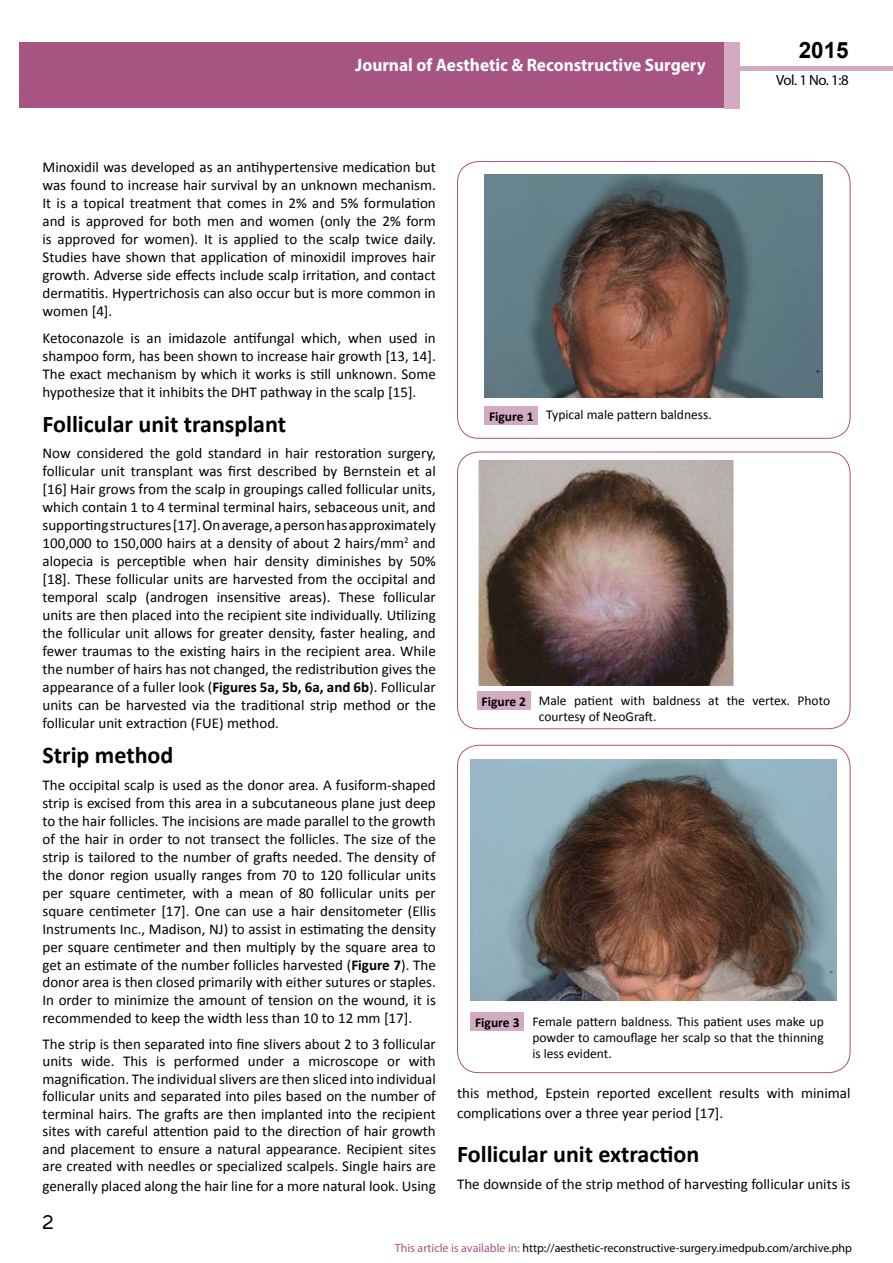
<style>
.page{position:relative;width:893px;height:1263px;background:#fff}
.page>*{position:absolute;margin:0;border:0;box-sizing:border-box;transform-origin:0 0}
.t1{font:25.5px "Tunga";color:#000}
.t2{font:700 24px "Calibri";color:#000}
.t3{font:700 22.5px "Arial";color:#000}
.t4{font:700 18px "Myriad Pro";color:#fff;scale:.96 1}
.t5{font:15px/18px "Calibri";color:#000;text-align:justify}
.t6{font:14.85px "Myriad Pro";color:#000}
.t7{font:13.5px/16.2px "Calibri";color:#000}
.t8{font:12px "Myriad Pro";color:#000}
.s1{font-weight:700}
.s2{color:#a75483}
</style>
<div class="page">
<div style="left:722px;top:66px;width:171px;height:5px;background:#d2aac1"></div>
<div style="left:19px;top:42px;width:706px;height:66px;background:#a75483"></div>
<div style="left:725px;top:42px;width:15px;height:66px;background:#d2aac1"></div>
<div style="left:457px;top:161px;width:393px;height:278px;border:1px solid #a75483;border-radius:21px"></div>
<img style="left:485px;top:175px;width:338px;height:223px">
<div style="left:485px;top:406px;width:53px;height:19px;background:#d2aac1"></div>
<div style="left:457px;top:452px;width:393px;height:277px;border:1px solid #a75483;border-radius:21px"></div>
<img style="left:478px;top:460px;width:256px;height:225px">
<div style="left:477px;top:691px;width:53px;height:19px;background:#d2aac1"></div>
<div style="left:457px;top:745px;width:393px;height:328px;border:1px solid #a75483;border-radius:21px"></div>
<img style="left:471px;top:760px;width:366px;height:241px">
<div style="left:471px;top:1013px;width:53px;height:18px;background:#d2aac1"></div>
<p class="t4" style="left:355px;top:53px;width:367px">Journal of Aesthetic &amp; Reconstructive Surgery</p>
<h3 class="t3" style="left:799px;top:35px;width:52px">2015</h3>
<p class="t6" style="left:776px;top:71px;width:74px">Vol. 1 No. 1:8</p>
<p class="t5" style="left:43px;top:158px;width:395px">Minoxidil was developed as an antihypertensive medication but was found to increase hair survival by an unknown mechanism.<br>It is a topical treatment that comes in 2% and 5% formulation and is approved for both men and women (only the 2% form is approved for women). It is applied to the scalp twice daily.<br>Studies have shown that application of minoxidil improves hair growth. Adverse side effects include scalp irritation, and contact dermatitis. Hypertrichosis can also occur but is more common in women [4].</p>
<p class="t5" style="left:43px;top:329px;width:395px">Ketoconazole is an imidazole antifungal which, when used in shampoo form, has been shown to increase hair growth [13, 14].<br>The exact mechanism by which it works is still unknown. Some hypothesize that it inhibits the DHT pathway in the scalp [15].</p>
<h2 class="t2" style="left:43px;top:409px;width:245px">Follicular unit transplant</h2>
<p class="t5" style="left:43px;top:444px;width:395px">Now considered the gold standard in hair restoration surgery, follicular unit transplant was first described by Bernstein et al [16] Hair grows from the scalp in groupings called follicular units, which contain 1 to 4 terminal terminal hairs, sebaceous unit, and supporting structures [17]. On average, a person has approximately 100,000 to 150,000 hairs at a density of about 2 hairs/mm<sup>2</sup> and alopecia is perceptible when hair density diminishes by 50% [18]. These follicular units are harvested from the occipital and temporal scalp (androgen insensitive areas). These follicular units are then placed into the recipient site individually. Utilizing the follicular unit allows for greater density, faster healing, and fewer traumas to the existing hairs in the recipient area. While the number of hairs has not changed, the redistribution gives the appearance of a fuller look (<span class="s1">Figures 5a, 5b, 6a, and 6b</span>). Follicular units can be harvested via the traditional strip method or the follicular unit extraction (FUE) method.</p>
<h2 class="t2" style="left:43px;top:740px;width:132px">Strip method</h2>
<p class="t5" style="left:43px;top:776px;width:395px">The occipital scalp is used as the donor area. A fusiform-shaped strip is excised from this area in a subcutaneous plane just deep to the hair follicles. The incisions are made parallel to the growth of the hair in order to not transect the follicles. The size of the strip is tailored to the number of grafts needed. The density of the donor region usually ranges from 70 to 120 follicular units per square centimeter, with a mean of 80 follicular units per square centimeter [17]. One can use a hair densitometer (Ellis Instruments Inc., Madison, NJ) to assist in estimating the density per square centimeter and then multiply by the square area to get an estimate of the number follicles harvested (<span class="s1">Figure 7</span>). The donor area is then closed primarily with either sutures or staples.<br>In order to minimize the amount of tension on the wound, it is recommended to keep the width less than 10 to 12 mm [17].</p>
<p class="t5" style="left:43px;top:1035px;width:395px;line-height:17.5px">The strip is then separated into fine slivers about 2 to 3 follicular units wide. This is performed under a microscope or with magnification. The individual slivers are then sliced into individual follicular units and separated into piles based on the number of terminal hairs. The grafts are then implanted into the recipient sites with careful attention paid to the direction of hair growth and placement to ensure a natural appearance. Recipient sites are created with needles or specialized scalpels. Single hairs are</p>
<p class="t5" style="left:43px;top:1177px;width:395px">generally placed along the hair line for a more natural look. Using</p>
<h1 class="t1" style="left:42px;top:1205px;width:13px">2</h1>
<p class="t7" style="left:489px;top:407px;width:224px"><span class="s1">Figure 1</span> Typical male pattern baldness.</p>
<p class="t7" style="left:539px;top:692px;width:293px;text-indent:-57px"><span class="s1">Figure 2</span> Male patient with baldness at the vertex. Photo courtesy of NeoGraft.</p>
<p class="t7" style="left:532px;top:1013px;width:293px;text-align:justify;text-indent:-57px"><span class="s1">Figure 3</span> Female pattern baldness. This patient uses make up powder to camouflage her scalp so that the thinning is less evident.</p>
<p class="t5" style="left:457px;top:1084px;width:395px;line-height:19.5px">this method, Epstein reported excellent results with minimal complications over a three year period [17].</p>
<h2 class="t2" style="left:457px;top:1139px;width:244px">Follicular unit extraction</h2>
<p class="t5" style="left:457px;top:1175px;width:395px">The downside of the strip method of harvesting follicular units is</p>
<p class="t8" style="left:395px;top:1241px;width:459px"><span class="s2">This article is available in:</span> http://aesthetic-reconstructive-surgery.imedpub.com/archive.php</p>
</div>
